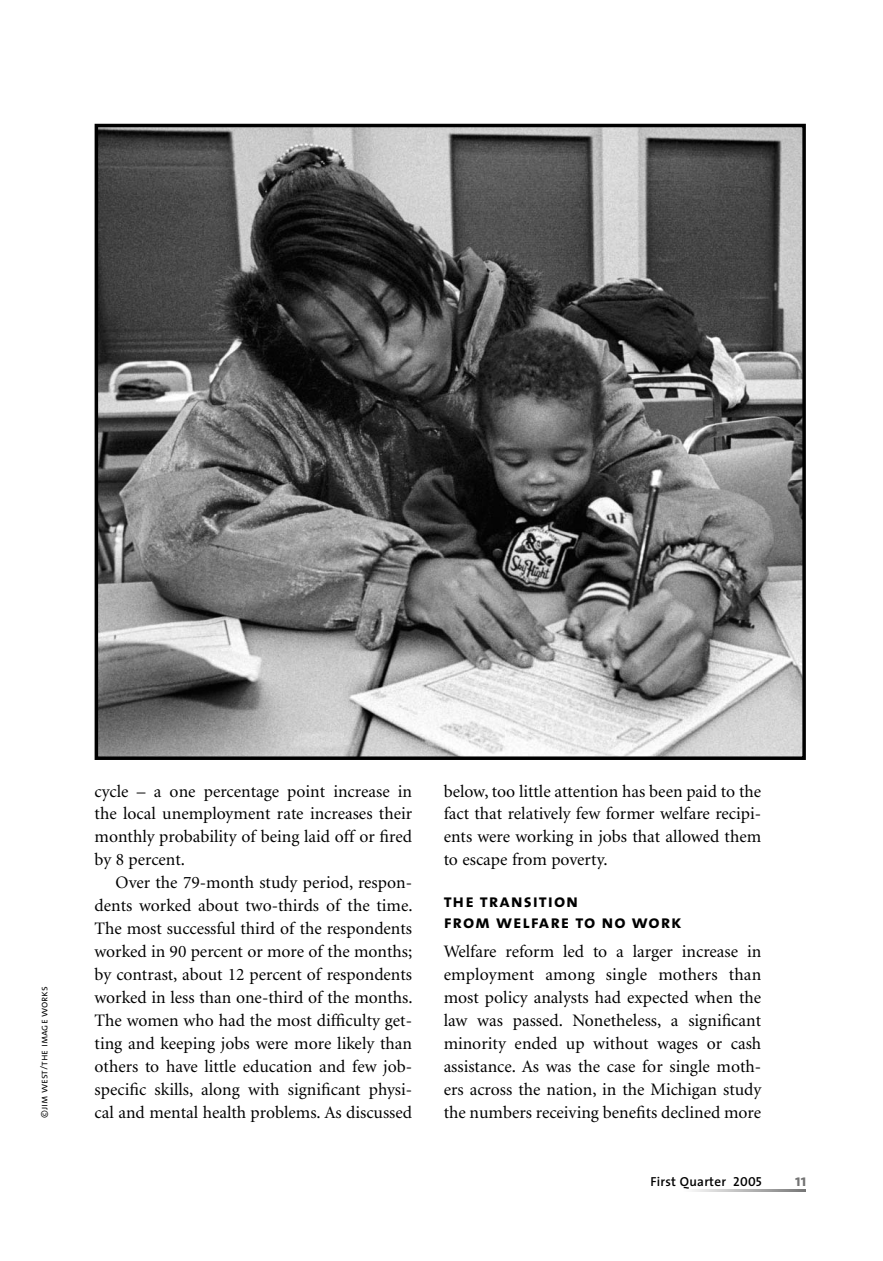
<style>
.page{position:relative;width:883px;height:1261px;background:#fff}
.page>*{position:absolute;margin:0;border:0;box-sizing:border-box;transform-origin:0 0}
.t1{font:18.38px/21px "The Sans Bold Caps";letter-spacing:.05em;color:#000}
.t2{font:17.5px/22.9px "Minion";color:#000;text-align:justify}
.t3{font:700 16.62px "The Sans";color:#737373}
.t4{font:600 13.12px "The Sans";letter-spacing:.02em;color:#000}
.t5{font:10.5px "The Sans Semi Light Caps";color:#000}
.s1{font-family:"The Sans Semi Bold Caps";font-weight:400}
</style>
<div class="page">
<img style="left:99px;top:129px;width:701px;height:625px">
<div style="left:94px;top:124px;width:711px;height:635px;border:4px solid #000"></div>
<p class="t5" style="left:38px;top:1117px;width:133px;rotate:-90deg">©jim west/the image works</p>
<p class="t2" style="left:94px;top:780px;width:319px">cycle – a one percentage point increase in the local unemployment rate increases their monthly probability of being laid off or fired by 8 percent.</p>
<p class="t2" style="left:94px;top:872px;width:319px;text-indent:21px">Over the 79-month study period, respon&shy;dents worked about two-thirds of the time.<br>The most successful third of the respondents worked in 90 percent or more of the months; by contrast, about 12 percent of respondents worked in less than one-third of the months.<br>The women who had the most difficulty get&shy;ting and keeping jobs were more likely than others to have little education and few job&shy;specific skills, along with significant physi&shy;cal and mental health problems. As discussed</p>
<p class="t2" style="left:443px;top:780px;width:319px">below, too little attention has been paid to the fact that relatively few former welfare recipi&shy;ents were working in jobs that allowed them to escape from poverty.</p>
<p class="t1" style="left:443px;top:890px;width:239px">the transition<br>from welfare to no work</p>
<p class="t2" style="left:443px;top:941px;width:319px">Welfare reform led to a larger increase in employment among single mothers than most policy analysts had expected when the law was passed. Nonetheless, a significant minority ended up without wages or cash assistance. As was the case for single moth&shy;ers across the nation, in the Michigan study</p>
<p class="t2" style="left:443px;top:1101px;width:319px">the numbers receiving benefits declined more</p>
<p class="t4" style="left:650px;top:1176px;width:113px">First Quarter <span class="s1">2005</span></p>
<p class="t3" style="left:794px;top:1173px;width:13px">11</p>
</div>
